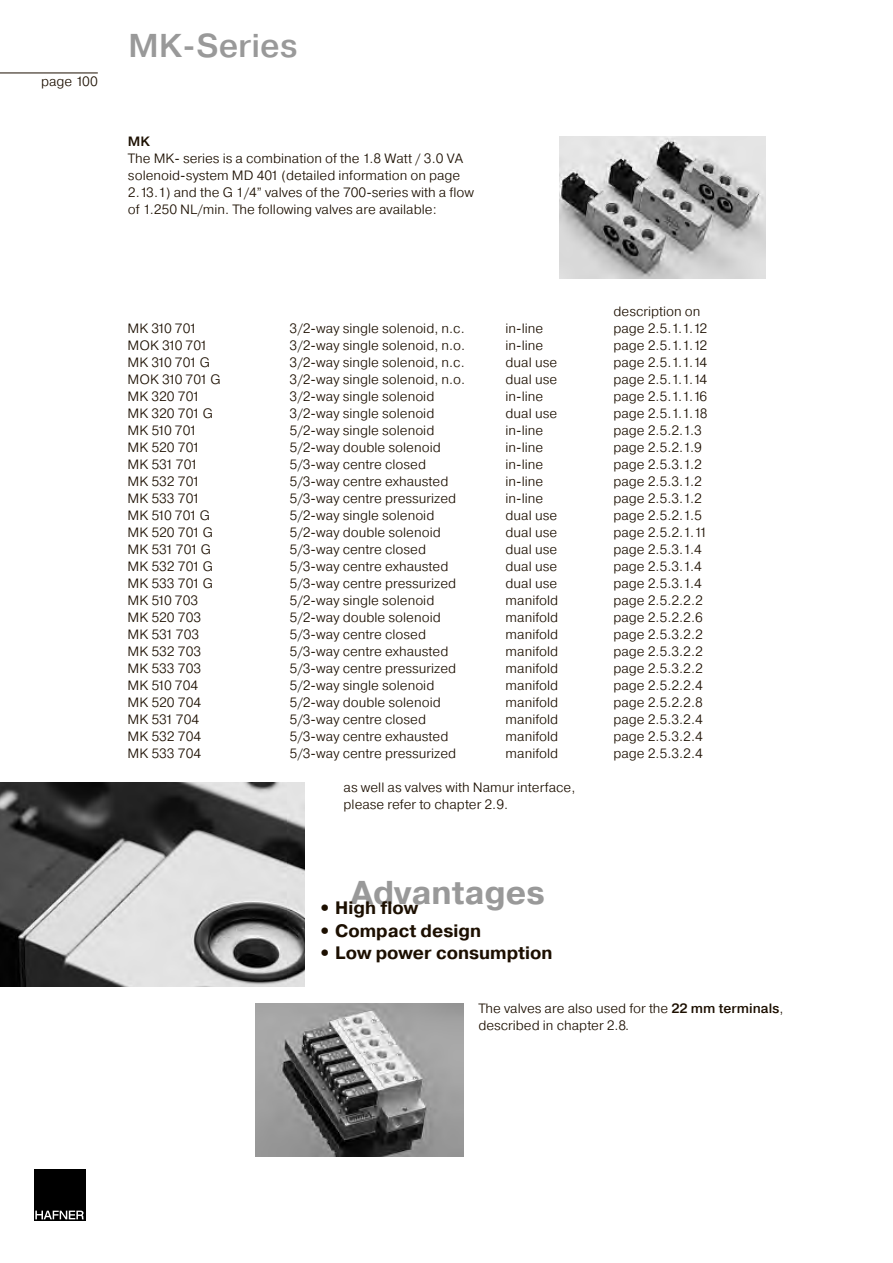
<style>
.page{position:relative;width:893px;height:1263px;background:#fff}
.page>*{position:absolute;margin:0;border:0;box-sizing:border-box;transform-origin:0 0}
.t1{font:700 33px "Pragmatica";color:#999}
.t2{font:500 33px "Pragmatica";color:#999}
.t3{font:700 18px "Pragmatica";color:#1c0f00}
.t4{font:300 13.5px/17px "Pragmatica";color:#1c0f00}
.t5{font:300 13.5px "Pragmatica";letter-spacing:-.035em;color:#1c0f00}
.t6{font:500 13.5px "Pragmatica";color:#1c0f00}
.s1{font-weight:500}
</style>
<div class="page">
<div style="left:34px;top:1169px;width:51px;height:51px;background:#000"></div>
<svg style="left:35px;top:1210px;width:49px;height:9px"></svg>
<img style="left:559px;top:136px;width:206px;height:143px">
<img style="left:0;top:782px;width:304px;height:204px">
<img style="left:255px;top:1004px;width:208px;height:153px">
<hr style="left:0;top:73px;width:98px;height:1px;background:#1c0f00">
<p class="t4" style="left:41px;top:73px;width:58px">page 100</p>
<h1 class="t2" style="left:128px;top:25px;width:171px">MK-Series</h1>
<p class="t6" style="left:128px;top:132px;width:24px">MK</p>
<p class="t4" style="left:128px;top:149px;width:348px">The MK- series is a combination of the 1.8 Watt / 3.0 VA solenoid-system MD 401 (detailed information on page 2.13.1) and the G 1/4” valves of the 700-series with a flow of 1.250 NL/min. The following valves are available:</p>
<p class="t4" style="left:614px;top:302px;width:88px">description on</p>
<p class="t4" style="left:128px;top:319px;width:71px">MK 310 701</p>
<p class="t4" style="left:290px;top:319px;width:177px">3/2-way single solenoid, n.c.</p>
<p class="t4" style="left:506px;top:319px;width:39px">in-line</p>
<p class="t4" style="left:614px;top:319px;width:95px">page 2.5.1.1.12</p>
<p class="t5" style="left:128px;top:336px;width:81px">MOK 310 701</p>
<p class="t4" style="left:290px;top:336px;width:177px">3/2-way single solenoid, n.o.</p>
<p class="t4" style="left:506px;top:336px;width:39px">in-line</p>
<p class="t4" style="left:614px;top:336px;width:95px">page 2.5.1.1.12</p>
<p class="t4" style="left:128px;top:353px;width:84px">MK 310 701 G</p>
<p class="t4" style="left:290px;top:353px;width:177px">3/2-way single solenoid, n.c.</p>
<p class="t4" style="left:506px;top:353px;width:53px">dual use</p>
<p class="t4" style="left:614px;top:353px;width:95px">page 2.5.1.1.14</p>
<p class="t5" style="left:128px;top:370px;width:94px">MOK 310 701 G</p>
<p class="t4" style="left:290px;top:370px;width:177px">3/2-way single solenoid, n.o.</p>
<p class="t4" style="left:506px;top:370px;width:53px">dual use</p>
<p class="t4" style="left:614px;top:370px;width:95px">page 2.5.1.1.14</p>
<p class="t4" style="left:128px;top:387px;width:73px">MK 320 701</p>
<p class="t4" style="left:290px;top:387px;width:146px">3/2-way single solenoid</p>
<p class="t4" style="left:506px;top:387px;width:39px">in-line</p>
<p class="t4" style="left:614px;top:387px;width:95px">page 2.5.1.1.16</p>
<p class="t4" style="left:128px;top:404px;width:87px">MK 320 701 G</p>
<p class="t4" style="left:290px;top:404px;width:146px">3/2-way single solenoid</p>
<p class="t4" style="left:506px;top:404px;width:53px">dual use</p>
<p class="t4" style="left:614px;top:404px;width:96px">page 2.5.1.1.18</p>
<p class="t4" style="left:128px;top:421px;width:71px">MK 510 701</p>
<p class="t4" style="left:290px;top:421px;width:146px">5/2-way single solenoid</p>
<p class="t4" style="left:506px;top:421px;width:39px">in-line</p>
<p class="t4" style="left:614px;top:421px;width:90px">page 2.5.2.1.3</p>
<p class="t4" style="left:128px;top:438px;width:73px">MK 520 701</p>
<p class="t4" style="left:290px;top:438px;width:153px">5/2-way double solenoid</p>
<p class="t4" style="left:506px;top:438px;width:39px">in-line</p>
<p class="t4" style="left:614px;top:438px;width:90px">page 2.5.2.1.9</p>
<p class="t4" style="left:128px;top:455px;width:71px">MK 531 701</p>
<p class="t4" style="left:290px;top:455px;width:138px">5/3-way centre closed</p>
<p class="t4" style="left:506px;top:455px;width:39px">in-line</p>
<p class="t4" style="left:614px;top:455px;width:90px">page 2.5.3.1.2</p>
<p class="t4" style="left:128px;top:472px;width:73px">MK 532 701</p>
<p class="t4" style="left:290px;top:472px;width:160px">5/3-way centre exhausted</p>
<p class="t4" style="left:506px;top:472px;width:39px">in-line</p>
<p class="t4" style="left:614px;top:472px;width:90px">page 2.5.3.1.2</p>
<p class="t4" style="left:128px;top:489px;width:73px">MK 533 701</p>
<p class="t4" style="left:290px;top:489px;width:168px">5/3-way centre pressurized</p>
<p class="t4" style="left:506px;top:489px;width:39px">in-line</p>
<p class="t4" style="left:614px;top:489px;width:90px">page 2.5.3.1.2</p>
<p class="t4" style="left:128px;top:506px;width:84px">MK 510 701 G</p>
<p class="t4" style="left:290px;top:506px;width:146px">5/2-way single solenoid</p>
<p class="t4" style="left:506px;top:506px;width:53px">dual use</p>
<p class="t4" style="left:614px;top:506px;width:90px">page 2.5.2.1.5</p>
<p class="t4" style="left:128px;top:523px;width:87px">MK 520 701 G</p>
<p class="t4" style="left:290px;top:523px;width:153px">5/2-way double solenoid</p>
<p class="t4" style="left:506px;top:523px;width:53px">dual use</p>
<p class="t4" style="left:614px;top:523px;width:95px">page 2.5.2.1.11</p>
<p class="t4" style="left:128px;top:540px;width:85px">MK 531 701 G</p>
<p class="t4" style="left:290px;top:540px;width:138px">5/3-way centre closed</p>
<p class="t4" style="left:506px;top:540px;width:53px">dual use</p>
<p class="t4" style="left:614px;top:540px;width:90px">page 2.5.3.1.4</p>
<p class="t4" style="left:128px;top:557px;width:87px">MK 532 701 G</p>
<p class="t4" style="left:290px;top:557px;width:160px">5/3-way centre exhausted</p>
<p class="t4" style="left:506px;top:557px;width:53px">dual use</p>
<p class="t4" style="left:614px;top:557px;width:90px">page 2.5.3.1.4</p>
<p class="t4" style="left:128px;top:574px;width:87px">MK 533 701 G</p>
<p class="t4" style="left:290px;top:574px;width:168px">5/3-way centre pressurized</p>
<p class="t4" style="left:506px;top:574px;width:53px">dual use</p>
<p class="t4" style="left:614px;top:574px;width:90px">page 2.5.3.1.4</p>
<p class="t4" style="left:128px;top:591px;width:72px">MK 510 703</p>
<p class="t4" style="left:290px;top:591px;width:146px">5/2-way single solenoid</p>
<p class="t4" style="left:506px;top:591px;width:54px">manifold</p>
<p class="t4" style="left:614px;top:591px;width:91px">page 2.5.2.2.2</p>
<p class="t4" style="left:128px;top:608px;width:75px">MK 520 703</p>
<p class="t4" style="left:290px;top:608px;width:153px">5/2-way double solenoid</p>
<p class="t4" style="left:506px;top:608px;width:54px">manifold</p>
<p class="t4" style="left:614px;top:608px;width:91px">page 2.5.2.2.6</p>
<p class="t4" style="left:128px;top:625px;width:73px">MK 531 703</p>
<p class="t4" style="left:290px;top:625px;width:138px">5/3-way centre closed</p>
<p class="t4" style="left:506px;top:625px;width:54px">manifold</p>
<p class="t4" style="left:614px;top:625px;width:91px">page 2.5.3.2.2</p>
<p class="t4" style="left:128px;top:642px;width:75px">MK 532 703</p>
<p class="t4" style="left:290px;top:642px;width:160px">5/3-way centre exhausted</p>
<p class="t4" style="left:506px;top:642px;width:54px">manifold</p>
<p class="t4" style="left:614px;top:642px;width:91px">page 2.5.3.2.2</p>
<p class="t4" style="left:128px;top:659px;width:75px">MK 533 703</p>
<p class="t4" style="left:290px;top:659px;width:168px">5/3-way centre pressurized</p>
<p class="t4" style="left:506px;top:659px;width:54px">manifold</p>
<p class="t4" style="left:614px;top:659px;width:91px">page 2.5.3.2.2</p>
<p class="t4" style="left:128px;top:676px;width:72px">MK 510 704</p>
<p class="t4" style="left:290px;top:676px;width:146px">5/2-way single solenoid</p>
<p class="t4" style="left:506px;top:676px;width:54px">manifold</p>
<p class="t4" style="left:614px;top:676px;width:91px">page 2.5.2.2.4</p>
<p class="t4" style="left:128px;top:693px;width:75px">MK 520 704</p>
<p class="t4" style="left:290px;top:693px;width:153px">5/2-way double solenoid</p>
<p class="t4" style="left:506px;top:693px;width:54px">manifold</p>
<p class="t4" style="left:614px;top:693px;width:91px">page 2.5.2.2.8</p>
<p class="t4" style="left:128px;top:710px;width:73px">MK 531 704</p>
<p class="t4" style="left:290px;top:710px;width:138px">5/3-way centre closed</p>
<p class="t4" style="left:506px;top:710px;width:54px">manifold</p>
<p class="t4" style="left:614px;top:710px;width:91px">page 2.5.3.2.4</p>
<p class="t4" style="left:128px;top:727px;width:75px">MK 532 704</p>
<p class="t4" style="left:290px;top:727px;width:160px">5/3-way centre exhausted</p>
<p class="t4" style="left:506px;top:727px;width:54px">manifold</p>
<p class="t4" style="left:614px;top:727px;width:91px">page 2.5.3.2.4</p>
<p class="t4" style="left:128px;top:744px;width:75px">MK 533 704</p>
<p class="t4" style="left:290px;top:744px;width:168px">5/3-way centre pressurized</p>
<p class="t4" style="left:506px;top:744px;width:54px">manifold</p>
<p class="t4" style="left:614px;top:744px;width:91px">page 2.5.3.2.4</p>
<p class="t4" style="left:344px;top:778px;width:233px">as well as valves with Namur interface, please refer to chapter 2.9.</p>
<h1 class="t1" style="left:351px;top:871px;width:195px">Advantages</h1>
<h2 class="t3" style="left:319px;top:896px;width:101px">• High flow</h2>
<h2 class="t3" style="left:319px;top:919px;width:164px">• Compact design</h2>
<h2 class="t3" style="left:319px;top:941px;width:235px">• Low power consumption</h2>
<p class="t4" style="left:478px;top:1000px;width:307px">The valves are also used for the <span class="s1">22 mm terminals</span>, described in chapter 2.8.</p>
</div>
